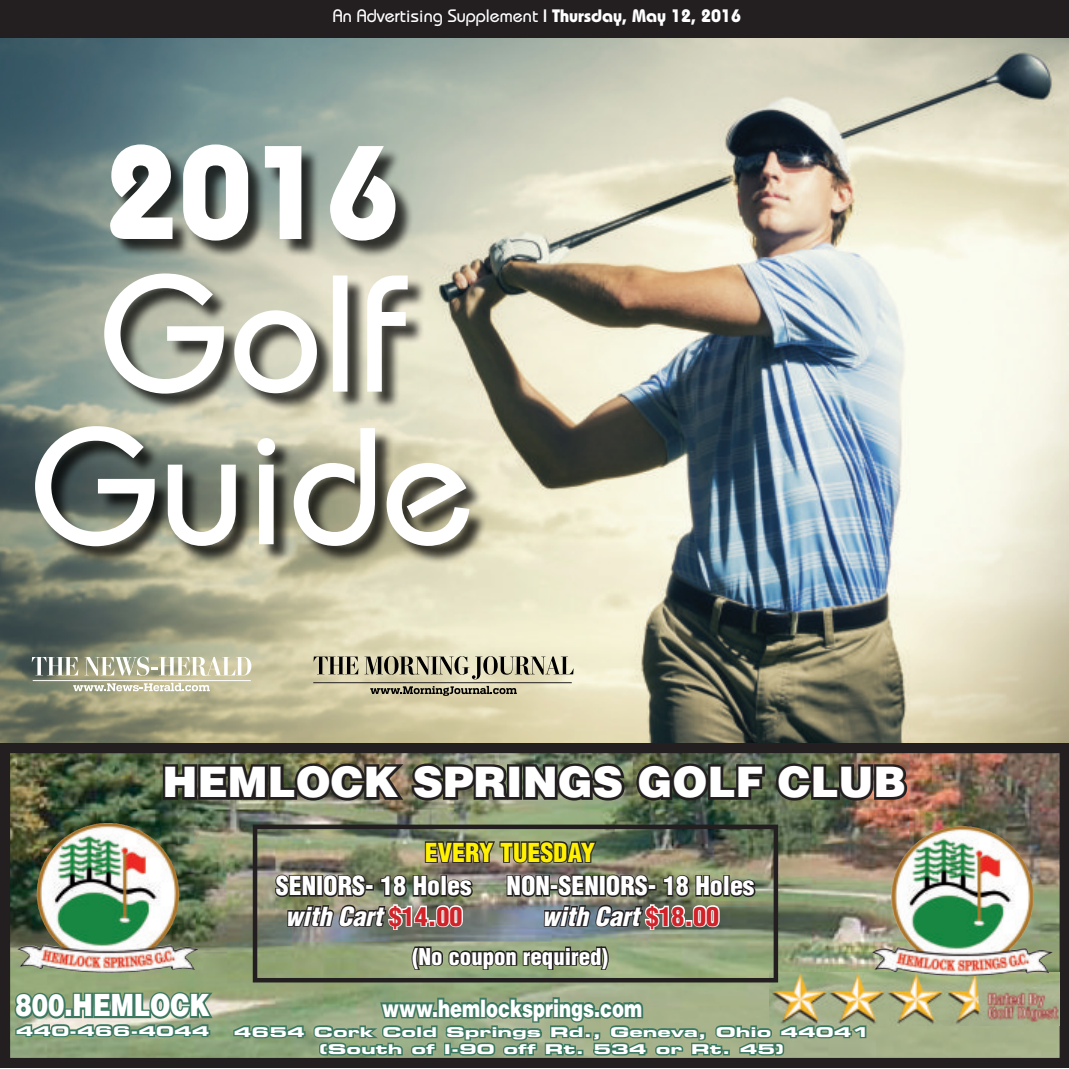
<style>
.page{position:relative;width:1069px;height:1069px;background:#fff}
.page>*{position:absolute;margin:0;border:0;box-sizing:border-box;transform-origin:0 0}
.t1{font:900 42px "Helvetica";color:#fff}
.t2{font:900 30.6px "Helvetica";color:#fff;scale:.8 1}
.t3{font:900 condensed 25.5px/30px "Helvetica";color:#fff;text-align:center}
.t4{font:900 condensed 25.5px "Helvetica";color:#fff101}
.t5{font:900 24px "Helvetica";color:#fff;scale:.75 1}
.t6{font:900 condensed 22.5px "Helvetica";color:#fff}
.t7{font:500 18px "Bauhaus";color:#fff}
.t8{font:13.5px/17.2px "Eurostile Bold Extended Two";color:#fff;text-align:center;scale:1.33 1}
.s1{font-weight:700}
.s2{font-style:italic}
.s3{color:#d1232a}
</style>
<div class="page">
<img style="left:0;top:37px;width:1068px;height:706px">
<img style="left:0;top:743px;width:1068px;height:324px">
<img style="left:867px;top:972px;width:192px;height:53px">
<svg style="left:13px;top:971px;width:203px;height:67px"></svg>
<img style="left:890px;top:825px;width:70px;height:126px">
<img style="left:37px;top:822px;width:70px;height:126px">
<img style="left:232px;top:814px;width:635px;height:251px">
<div style="left:253px;top:824px;width:524px;height:158px;border:4px solid #231f20"></div>
<div style="left:37px;top:428px;width:450px;height:137px;background:#000;opacity:.75"></div>
<svg style="left:35px;top:426px;width:434px;height:120px"></svg>
<div style="left:106px;top:276px;width:320px;height:136px;background:#000;opacity:.75"></div>
<svg style="left:104px;top:273px;width:303px;height:120px"></svg>
<div style="left:113px;top:147px;width:301px;height:112px;background:#000;opacity:.75"></div>
<svg style="left:110px;top:144px;width:285px;height:96px"></svg>
<div style="left:0;top:0;width:1068px;height:37px;background:#231f20"></div>
<svg style="left:32px;top:656px;width:46px;height:19px"></svg>
<svg style="left:84px;top:656px;width:167px;height:19px"></svg>
<svg style="left:73px;top:682px;width:137px;height:9px"></svg>
<hr style="left:33px;top:680px;width:218px;height:1px;background:#fff">
<svg style="left:313px;top:656px;width:45px;height:18px"></svg>
<svg style="left:364px;top:656px;width:209px;height:23px"></svg>
<svg style="left:370px;top:685px;width:146px;height:10px"></svg>
<hr style="left:313px;top:682px;width:258px;height:1px;background:#231f20">
<p class="t7" style="left:333px;top:10px;width:410px">An Advertising Supplement <span class="s1">| Thursday, May 12, 2016</span></p>
<p class="t1" style="left:162px;top:766px;width:745px">HEMLOCK SPRINGS GOLF CLUB</p>
<p class="t4" style="left:424px;top:842px;width:172px">EVERY TUESDAY</p>
<p class="t3" style="left:276px;top:873px;width:197px">SENIORS- 18 Holes <span class="s2">with Cart</span> <span class="s3">$14.00</span></p>
<p class="t3" style="left:506px;top:873px;width:249px">NON-SENIORS- 18 Holes <span class="s2">with Cart</span> <span class="s3">$18.00</span></p>
<p class="t6" style="left:412px;top:947px;width:197px">(No coupon required)</p>
<p class="t2" style="left:16px;top:994px;width:244px">800.HEMLOCK</p>
<p class="t5" style="left:382px;top:999px;width:348px">www.hemlocksprings.com</p>
<p class="t8" style="left:234px;top:1024px;width:479px">4654 Cork Cold Springs Rd., Geneva, Ohio 44041 (South of I-90 off Rt. 534 or Rt. 45)</p>
<p class="t8" style="left:16px;top:1023px;width:147px">440-466-4044</p>
</div>
